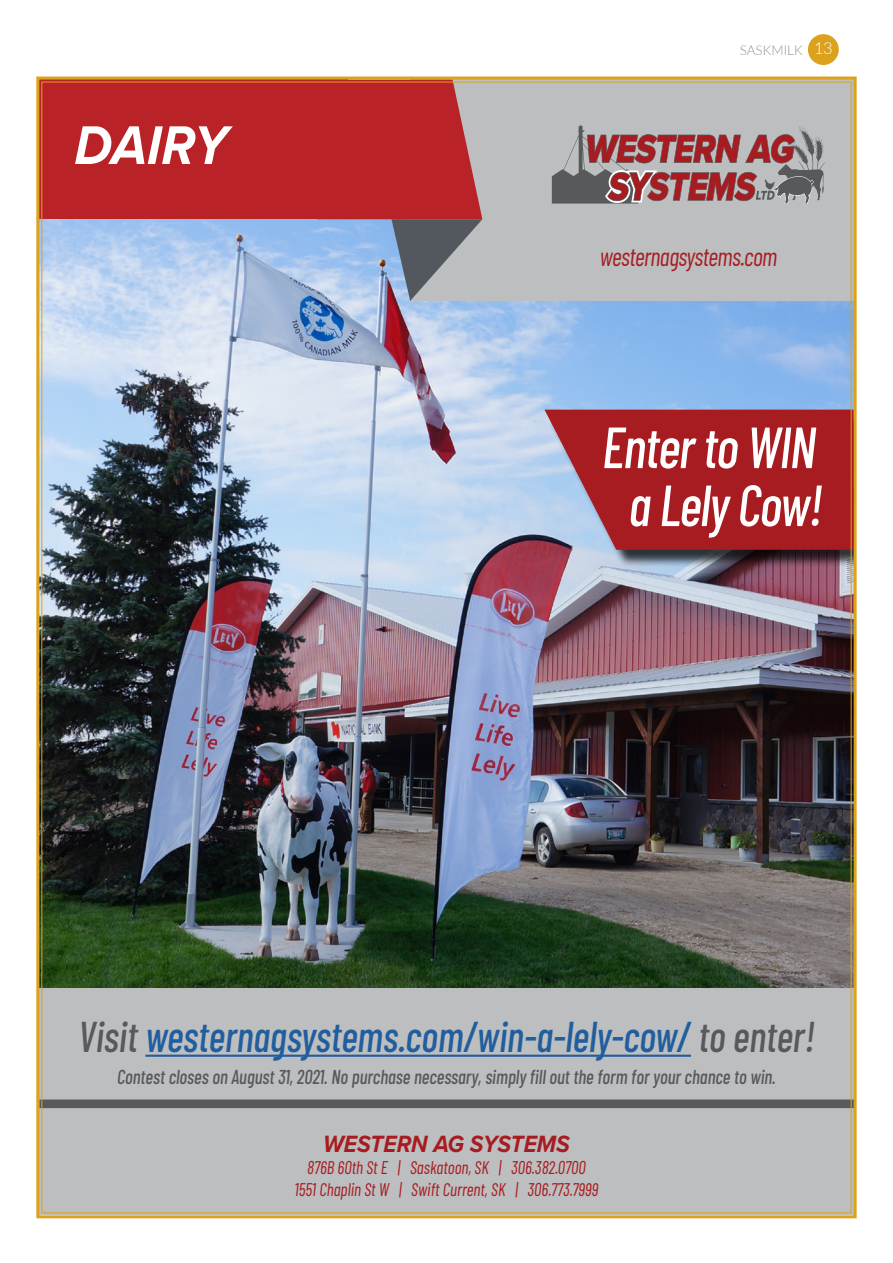
<style>
.page{position:relative;width:893px;height:1263px;background:#fff}
.page>*{position:absolute;margin:0;border:0;box-sizing:border-box;transform-origin:0 0}
.t1{font:italic 500 57.9px/57.9px "Barlow Condensed";letter-spacing:-.02em;color:#fff;text-align:center;scale:.93 1}
.t2{font:italic 700 56.4px "Proxima Nova";letter-spacing:-.005em;color:#fff;scale:.93 1}
.t3{font:italic 500 43.05px "Barlow Condensed";color:#215e9e;scale:.93 1}
.t4{font:italic 25.95px "Barlow Condensed";letter-spacing:-.02em;color:#a71c20;scale:.93 1}
.t5{font:italic 700 24.45px "Proxima Nova";color:#a71c20;scale:.93 1}
.t6{font:italic 500 20.1px "Barlow Condensed";color:#58595b;scale:.93 1}
.t7{font:italic 18.3px/21.9px "Barlow Condensed";color:#a71c20;text-align:center;scale:.93 1}
.t8{font:300 13.5px "Lato";color:#939598}
.s1{font-size:16.5px;color:#fff}
.s2{color:#58595b}
</style>
<div class="page">
<div style="left:808px;top:34px;width:31px;height:31px;background:#dca11d;border-radius:50%"></div>
<img style="left:36px;top:76px;width:821px;height:1143px">
<p class="t2" style="left:74px;top:103px;width:166px">DAIRY</p>
<p class="t8" style="left:740px;top:41px;width:94px">SASKMILK <span class="s1">13</span></p>
<p class="t4" style="left:600px;top:238px;width:192px">westernagsystems.com</p>
<p class="t1" style="left:602px;top:414px;width:239px">Enter to WIN a Lely Cow!</p>
<p class="t3" style="left:78px;top:1006px;width:794px"><span class="s2">Visit</span> westernagsystems.com/win-a-lely-cow/ <span class="s2">to enter!</span></p>
<p class="t6" style="left:117px;top:1062px;width:710px">Contest closes on August 31, 2021. No purchase necessary, simply fill out the form for your chance to win.</p>
<p class="t5" style="left:323px;top:1126px;width:267px">WESTERN AG SYSTEMS</p>
<p class="t7" style="left:294px;top:1155px;width:328px">876B 60th St E | Saskatoon, SK | 306.382.0700<br>1551 Chaplin St W | Swift Current, SK | 306.773.7999</p>
</div>
